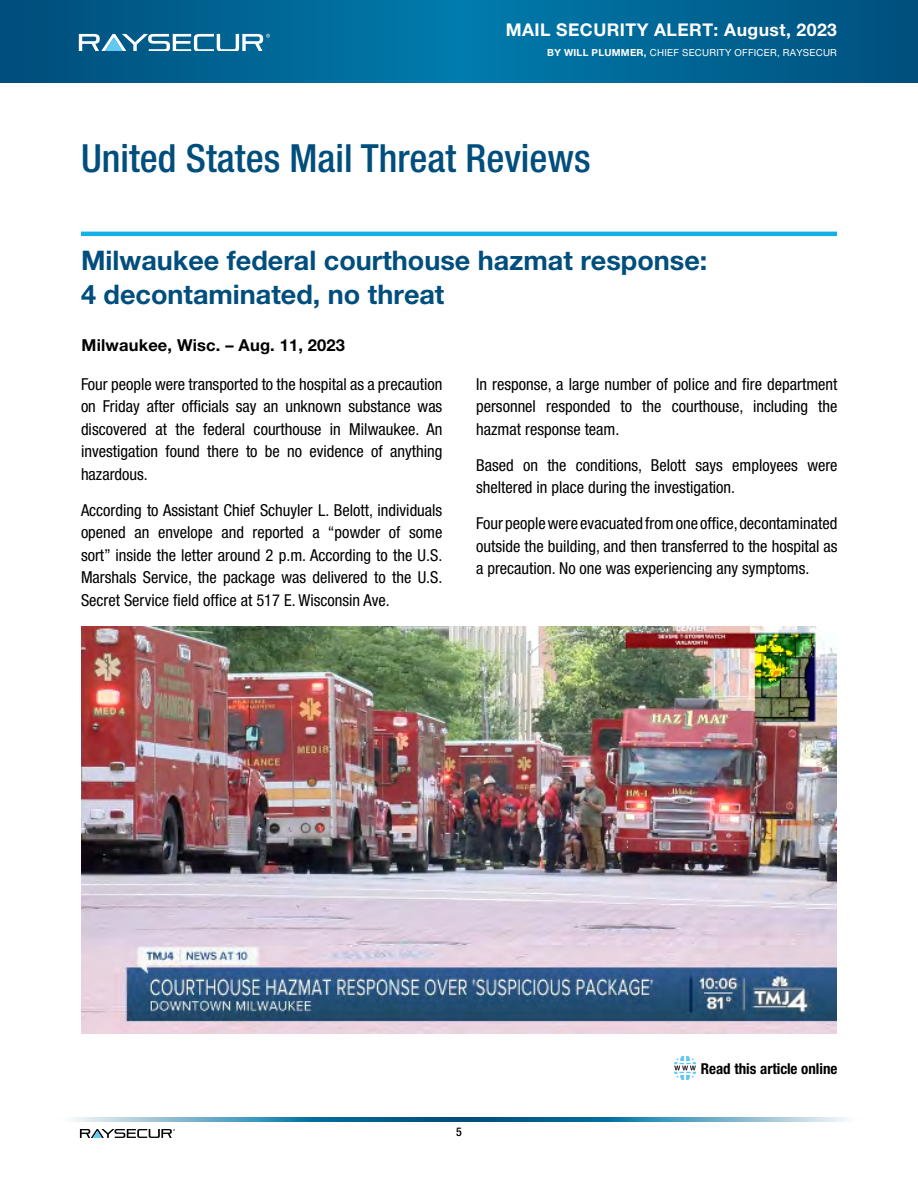
<style>
.page{position:relative;width:918px;height:1188px;background:#fff}
.page>*{position:absolute;margin:0;border:0;box-sizing:border-box;transform-origin:0 0}
.t1{font:500 condensed 38.85px "Helvetica Neue LT Pro";color:#004e7d}
.t2{font:700 27px/34.5px "Helvetica Neue LT Pro";color:#004e7d}
.t3{font:700 17.55px "Helvetica Neue LT Pro";letter-spacing:.025em;color:#fff}
.t4{font:condensed 16.5px/22.5px "Helvetica Neue LT Pro";color:#000;text-align:justify}
.t5{font:700 16.5px "Helvetica Neue LT Pro";letter-spacing:.01em;color:#000}
.t6{font:700 condensed 15px "Helvetica Neue LT Pro";color:#000}
.t7{font:500 condensed 12px "Helvetica Neue LT Pro";color:#000}
.t8{font:9.75px "Helvetica Neue LT Pro";letter-spacing:.025em;color:#fff}
.s1{font-weight:700}
</style>
<div class="page">
<svg style="left:459px;top:1118px;width:387px;height:3px"></svg>
<svg style="left:73px;top:1118px;width:386px;height:3px"></svg>
<svg style="left:80px;top:1129px;width:95px;height:9px"></svg>
<svg style="left:0;top:0;width:918px;height:82px;background:#006493"></svg>
<svg style="left:79px;top:34px;width:191px;height:17px"></svg>
<img style="left:81px;top:626px;width:756px;height:407px">
<svg style="left:674px;top:1056px;width:22px;height:24px"></svg>
<hr style="left:81px;top:232px;width:756px;height:4px;background:#14b1e7">
<p class="t3" style="left:506px;top:19px;width:333px">MAIL SECURITY ALERT: August, 2023</p>
<p class="t8" style="left:547px;top:46px;width:291px"><span class="s1">BY WILL PLUMMER,</span> CHIEF SECURITY OFFICER, RAYSECUR</p>
<h1 class="t1" style="left:81px;top:135px;width:511px">United States Mail Threat Reviews</h1>
<h2 class="t2" style="left:81px;top:242px;width:628px">Milwaukee federal courthouse hazmat response:<br>4 decontaminated, no threat</h2>
<p class="t5" style="left:82px;top:335px;width:265px">Milwaukee, Wisc. – Aug. 11, 2023</p>
<p class="t4" style="left:81px;top:373px;width:363px">Four people were transported to the hospital as a precaution on Friday after officials say an unknown substance was discovered at the federal courthouse in Milwaukee. An investigation found there to be no evidence of anything hazardous.</p>
<p class="t4" style="left:81px;top:499px;width:363px">According to Assistant Chief Schuyler L. Belott, individuals opened an envelope and reported a “powder of some sort” inside the letter around 2 p.m. According to the U.S.<br>Marshals Service, the package was delivered to the U.S.<br>Secret Service field office at 517 E. Wisconsin Ave.</p>
<p class="t4" style="left:476px;top:373px;width:363px">In response, a large number of police and fire department personnel responded to the courthouse, including the hazmat response team.</p>
<p class="t4" style="left:476px;top:454px;width:363px">Based on the conditions, Belott says employees were sheltered in place during the investigation.</p>
<p class="t4" style="left:476px;top:512px;width:363px">Four people were evacuated from one office, decontaminated outside the building, and then transferred to the hospital as a precaution. No one was experiencing any symptoms.</p>
<p class="t7" style="left:456px;top:1124px;width:7px">5</p>
<p class="t6" style="left:701px;top:1060px;width:138px">Read this article online</p>
</div>
